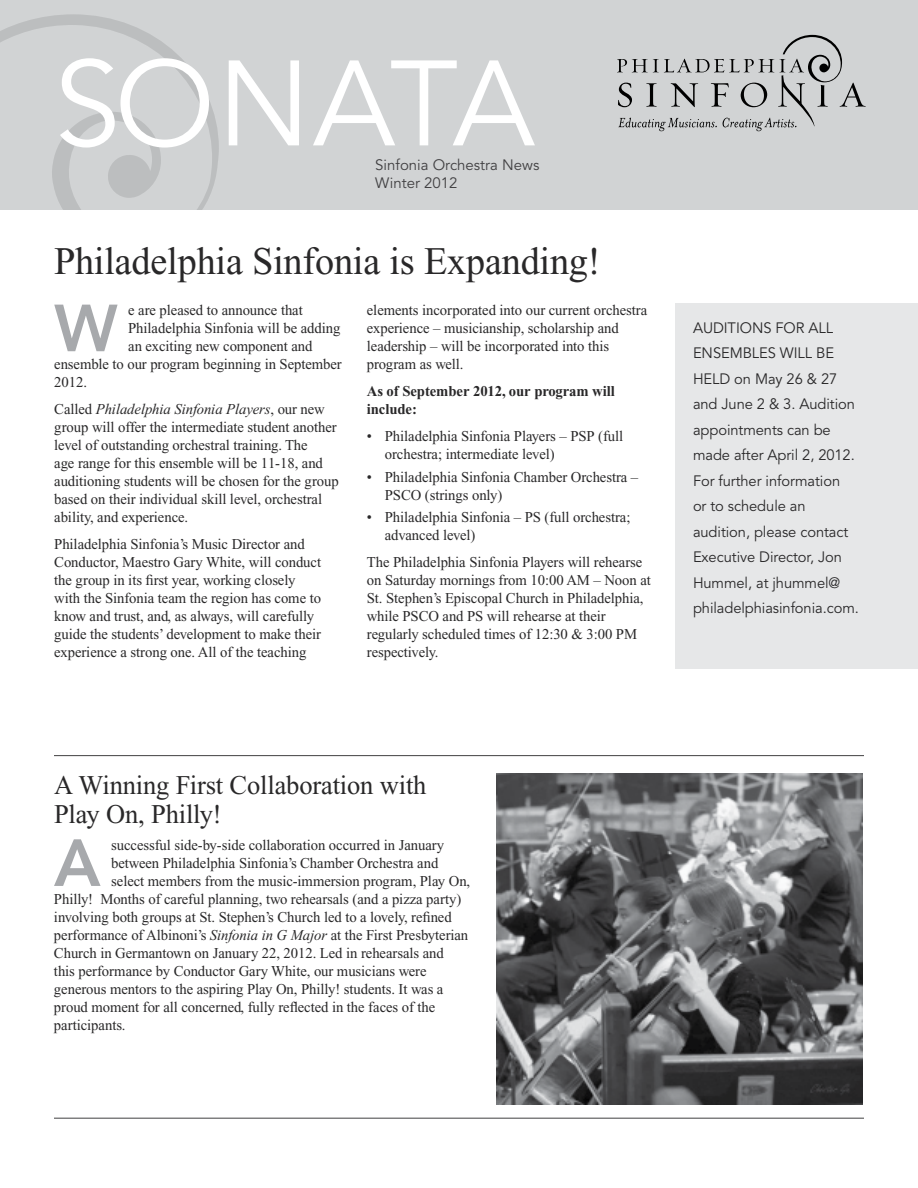
<style>
.page{position:relative;width:918px;height:1188px;background:#fff}
.page>*{position:absolute;margin:0;border:0;box-sizing:border-box;transform-origin:0 0}
.t1{font:120px "Avenir LT";color:#fff}
.t2{font:800 65.85px "Avenir";color:#a7a9ac}
.t3{font:39px "Times New Roman";letter-spacing:-.005em;color:#292829}
.t4{font:27px/28.5px "Times New Roman";letter-spacing:-.005em;color:#292829}
.t5{font:15px/18px "Times New Roman";letter-spacing:-.005em;color:#292829}
.t6{font:15px/25.5px "Avenir LT";letter-spacing:-.005em;color:#292829}
.t7{font:700 15px/18px "Times New Roman";letter-spacing:-.005em;color:#292829}
.t8{font:15px/18px "Avenir LT";color:#414042}
.s1{font-style:italic}
</style>
<div class="page">
<hr style="left:54px;top:1118px;width:810px;height:1px;background:#414042">
<div style="left:0;top:0;width:918px;height:209px;background:#d1d3d4"></div>
<svg style="left:0;top:14px;width:219px;height:195px"></svg>
<svg style="left:617px;top:35px;width:249px;height:96px"></svg>
<div style="left:675px;top:303px;width:243px;height:366px;background:#e6e7e8"></div>
<hr style="left:54px;top:755px;width:810px;height:1px;background:#414042">
<img style="left:497px;top:773px;width:366px;height:331px">
<h1 class="t1" style="left:54px;top:35px;width:154px">Sona</h1>
<h1 class="t1" style="left:390px;top:35px;width:127px">ta</h1>
<p class="t8" style="left:375px;top:156px;width:166px">Sinfonia Orchestra News<br>Winter 2012</p>
<h3 class="t3" style="left:54px;top:239px;width:548px">Philadelphia Sinfonia is Expanding!</h3>
<h2 class="t2" style="left:54px;top:289px;width:65px">W</h2>
<p class="t5" style="left:128px;top:301px;width:176px">e are pleased to announce that</p>
<p class="t5" style="left:128px;top:319px;width:214px">Philadelphia Sinfonia will be adding</p>
<p class="t5" style="left:128px;top:337px;width:186px">an exciting new component and</p>
<p class="t5" style="left:54px;top:355px;width:289px">ensemble to our program beginning in September</p>
<p class="t5" style="left:54px;top:373px;width:34px">2012.</p>
<p class="t5" style="left:54px;top:400px;width:286px">Called <span class="s1">Philadelphia Sinfonia Players</span>, our new group will offer the intermediate student another level of outstanding orchestral training. The<br>age range for this ensemble will be 11-18, and auditioning students will be chosen for the group based on their individual skill level, orchestral ability, and experience.</p>
<p class="t5" style="left:54px;top:535px;width:268px">Philadelphia Sinfonia’s Music Director and Conductor, Maestro Gary White, will conduct the group in its first year, working closely with the Sinfonia team the region has come to know and trust, and, as always, will carefully guide the students’ development to make their experience a strong one. All of the teaching</p>
<p class="t5" style="left:367px;top:301px;width:282px">elements incorporated into our current orchestra experience – musicianship, scholarship and leadership – will be incorporated into this program as well.</p>
<p class="t7" style="left:367px;top:382px;width:250px">As of September 2012, our program will include:</p>
<p class="t5" style="left:385px;top:427px;width:240px;text-indent:-18px">• Philadelphia Sinfonia Players – PSP (full orchestra; intermediate level)</p>
<p class="t5" style="left:385px;top:468px;width:255px;text-indent:-18px">• Philadelphia Sinfonia Chamber Orchestra –<br>PSCO (strings only)</p>
<p class="t5" style="left:385px;top:508px;width:247px;text-indent:-18px">• Philadelphia Sinfonia – PS (full orchestra; advanced level)</p>
<p class="t5" style="left:367px;top:553px;width:286px">The Philadelphia Sinfonia Players will rehearse on Saturday mornings from 10:00 AM – Noon at St. Stephen’s Episcopal Church in Philadelphia, while PSCO and PS will rehearse at their regularly scheduled times of 12:30 &amp; 3:00 PM respectively.</p>
<p class="t6" style="left:693px;top:315px;width:58px">Auditions</p>
<p class="t6" style="left:693px;top:315px;width:167px;text-indent:82px">fo r all ensembles will be held on M ay 26 &amp; 27 and June 2 &amp; 3. Audition appointments can be made after April 2, 2012.<br>For further information<br>or to schedule an audition, please contact<br>Executive Director, Jon<br>Hummel, at jhummel@ philadelphiasinfonia.com.</p>
<h3 class="t4" style="left:54px;top:771px;width:374px">A Winning First Collaboration with<br>Play On, Philly!</h3>
<h2 class="t2" style="left:54px;top:824px;width:48px">A</h2>
<p class="t5" style="left:111px;top:836px;width:335px">successful side-by-side collaboration occurred in January</p>
<p class="t5" style="left:111px;top:854px;width:329px">between Philadelphia Sinfonia’s Chamber Orchestra and</p>
<p class="t5" style="left:111px;top:872px;width:361px">select members from the music-immersion program, Play On,</p>
<p class="t5" style="left:54px;top:890px;width:409px">Philly! Months of careful planning, two rehearsals (and a pizza party)</p>
<p class="t5" style="left:54px;top:908px;width:399px">involving both groups at St. Stephen’s Church led to a lovely, refined</p>
<p class="t5" style="left:54px;top:926px;width:416px">performance of Albinoni’s <span class="s1">Sinfonia in G Major</span> at the First Presbyterian</p>
<p class="t5" style="left:54px;top:944px;width:391px">Church in Germantown on January 22, 2012. Led in rehearsals and</p>
<p class="t5" style="left:54px;top:962px;width:374px">this performance by Conductor Gary White, our musicians were</p>
<p class="t5" style="left:54px;top:980px;width:391px">generous mentors to the aspiring Play On, Philly! students. It was a</p>
<p class="t5" style="left:54px;top:998px;width:383px">proud moment for all concerned, fully reflected in the faces of the</p>
<p class="t5" style="left:54px;top:1016px;width:73px">participants.</p>
</div>
